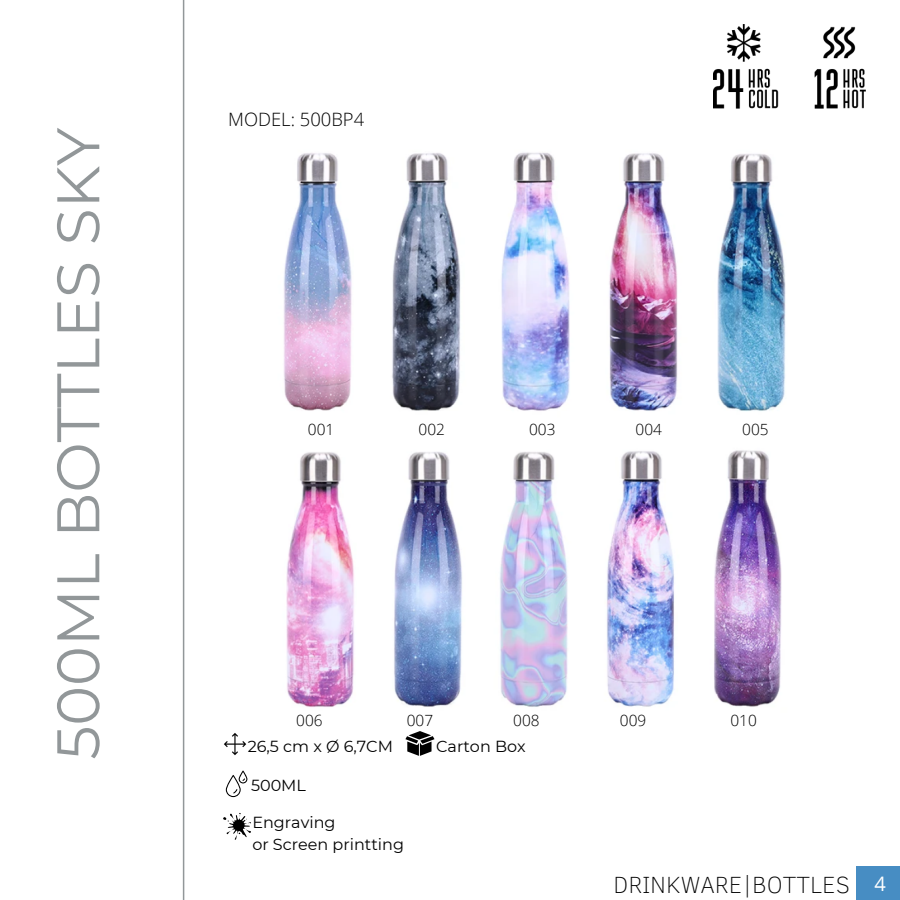
<style>
.page{position:relative;width:900px;height:900px;background:#fff}
.page>*{position:absolute;margin:0;border:0;box-sizing:border-box;transform-origin:0 0}
.t1{font:60px "Montserrat";color:#929799}
.t2{font:100 24px "Clear Sans";color:#000}
.t3{font:20px "Open Sans";color:#fff}
.t4{font:300 18.4px "Open Sans";color:#000}
.t5{font:16px "Montserrat";color:#000}
.t6{font:300 15.44px "Open Sans";color:#000}
</style>
<div class="page">
<div style="left:856px;top:866px;width:44px;height:34px;background:#478dc3"></div>
<hr style="left:183px;top:0;width:1px;height:900px;background:#929799">
<img style="left:713px;top:24px;width:152px;height:84px">
<img style="left:224px;top:733px;width:23px;height:23px">
<svg style="left:405px;top:731px;width:30px;height:25px"></svg>
<svg style="left:226px;top:771px;width:21px;height:26px"></svg>
<svg style="left:223px;top:813px;width:28px;height:27px"></svg>
<img style="left:284px;top:152px;width:502px;height:259px">
<img style="left:286px;top:450px;width:496px;height:257px">
<p class="t1" style="left:41px;top:760px;width:633px;rotate:-90deg">500ML BOTTLES SKY</p>
<p class="t4" style="left:228px;top:106px;width:137px">MODEL: 500BP4</p>
<h4 class="t6" style="left:308px;top:418px;width:28px">001</h4>
<h4 class="t6" style="left:419px;top:418px;width:28px">002</h4>
<h4 class="t6" style="left:529px;top:418px;width:28px">003</h4>
<h4 class="t6" style="left:636px;top:418px;width:28px">004</h4>
<h4 class="t6" style="left:742px;top:418px;width:28px">005</h4>
<p class="t6" style="left:296px;top:709px;width:28px">006</p>
<p class="t6" style="left:407px;top:709px;width:28px">007</p>
<p class="t6" style="left:513px;top:709px;width:28px">008</p>
<p class="t6" style="left:620px;top:709px;width:28px">009</p>
<p class="t6" style="left:730px;top:709px;width:28px">010</p>
<p class="t5" style="left:248px;top:736px;width:147px">26,5 cm x Ø 6,7CM</p>
<p class="t5" style="left:251px;top:775px;width:56px">500ML</p>
<p class="t5" style="left:252px;top:812px;width:85px">Engraving</p>
<p class="t5" style="left:252px;top:834px;width:153px">or Screen printting</p>
<p class="t5" style="left:436px;top:736px;width:91px">Carton Box</p>
<p class="t2" style="left:614px;top:867px;width:238px">DRINKWARE|BOTTLES</p>
<p class="t3" style="left:874px;top:869px;width:13px">4</p>
</div>
